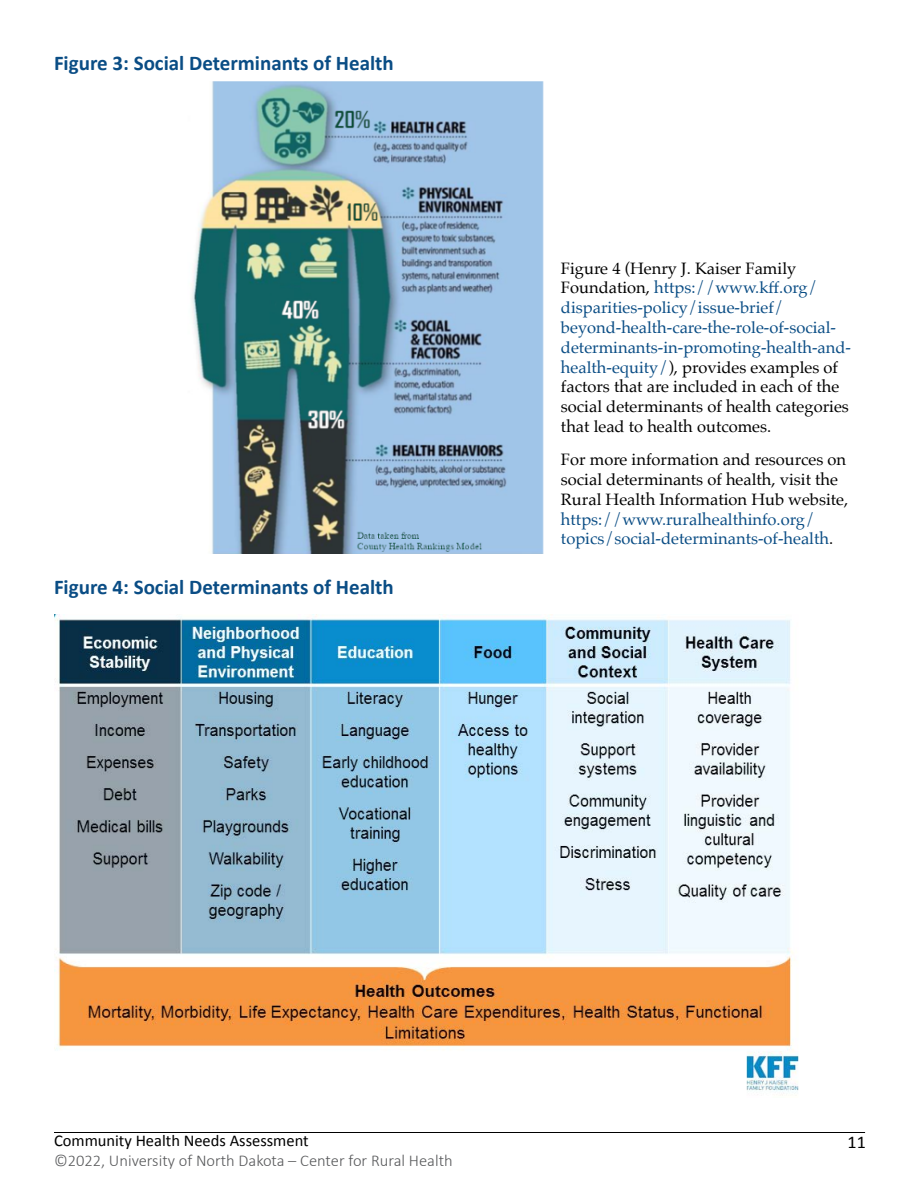
<style>
.page{position:relative;width:918px;height:1188px;background:#fff}
.page>*{position:absolute;margin:0;border:0;box-sizing:border-box;transform-origin:0 0}
.text{font:700 21px "Calibri";color:#0a4d85}
.t1{font:18px "Calibri";color:#000}
.text-2{font:16.5px/19.8px "Palatino";color:#000}
.t2{font:300 16.5px "Calibri";color:#58595b}
.t3{font:16.5px "Calibri";color:#000}
.s1{color:#0a4d85}
</style>
<div class="page">
<hr style="left:54px;top:1132px;width:811px;height:1px;background:#000">
<img style="left:192px;top:81px;width:352px;height:472px">
<img style="left:54px;top:614px;width:745px;height:478px">
<p class="text" style="left:54px;top:49px;width:341px">Figure 3: Social Determinants of Health</p>
<p class="text" style="left:54px;top:574px;width:341px">Figure 4: Social Determinants of Health</p>
<p class="text-2" style="left:561px;top:258px;width:292px">Figure 4 (Henry J. Kaiser Family Foundation, <span class="s1">https://www.kff.org/ disparities-policy/issue-brief/ beyond-health-care-the-role-of-social&shy;determinants-in-promoting-health-and&shy;health-equity/</span>), provides examples of factors that are included in each of the social determinants of health categories that lead to health outcomes.</p>
<p class="text-2" style="left:561px;top:450px;width:289px">For more information and resources on social determinants of health, visit the Rural Health Information Hub website, <span class="s1">https://www.ruralhealthinfo.org/ topics/social-determinants-of-health</span>.</p>
<p class="t3" style="left:54px;top:1130px;width:256px">Community Health Needs Assessment</p>
<p class="t2" style="left:54px;top:1150px;width:400px">©2022, University of North Dakota – Center for Rural Health</p>
<p class="t1" style="left:848px;top:1130px;width:20px">11</p>
</div>
